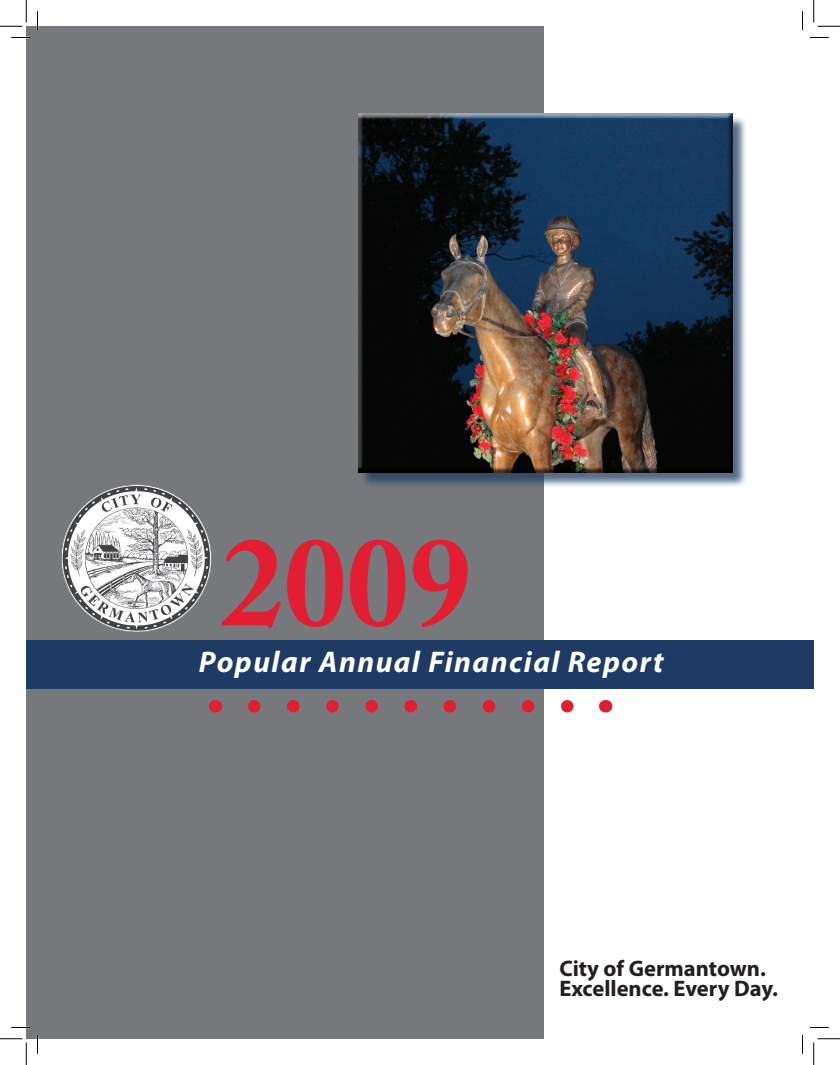
<style>
.page{position:relative;width:840px;height:1065px;background:#fff}
.page>*{position:absolute;margin:0;border:0;box-sizing:border-box;transform-origin:0 0}
.t1{font:700 125px "Adobe Caslon Pro";color:#e31d32}
.t2{font:italic 700 30px "Myriad Pro";letter-spacing:.05em;color:#fff}
.t3{font:700 22.5px/20px "Myriad Pro";color:#231f20}
</style>
<div class="page">
<div style="left:26px;top:26px;width:518px;height:1013px;background:#76787b"></div>
<div style="left:360px;top:116px;width:393px;height:378px;background:#1d3b63;opacity:.75"></div>
<div style="left:357px;top:113px;width:376px;height:360px;background:#231f20;opacity:.75"></div>
<img style="left:61px;top:484px;width:151px;height:147px">
<div style="left:26px;top:640px;width:788px;height:49px;background:#1d3b63"></div>
<svg style="left:254px;top:700px;width:320px;height:12px"></svg>
<svg style="left:215px;top:700px;width:1px;height:12px"></svg>
<svg style="left:605px;top:700px;width:1px;height:12px"></svg>
<svg style="left:11px;top:37px;width:19px;height:1px"></svg>
<svg style="left:810px;top:37px;width:19px;height:1px"></svg>
<svg style="left:11px;top:1027px;width:19px;height:1px"></svg>
<svg style="left:810px;top:1027px;width:19px;height:1px"></svg>
<svg style="left:37px;top:11px;width:1px;height:19px"></svg>
<svg style="left:37px;top:1035px;width:1px;height:19px"></svg>
<svg style="left:802px;top:11px;width:1px;height:19px"></svg>
<svg style="left:802px;top:1035px;width:1px;height:19px"></svg>
<svg style="left:0;top:0;width:27px;height:27px"></svg>
<svg style="left:0;top:1039px;width:27px;height:26px"></svg>
<svg style="left:814px;top:0;width:26px;height:27px"></svg>
<svg style="left:814px;top:1039px;width:26px;height:26px"></svg>
<h1 class="t1" style="left:221px;top:509px;width:251px">2009</h1>
<h2 class="t2" style="left:199px;top:643px;width:466px">Popular Annual Financial Report</h2>
<p class="t3" style="left:559px;top:958px;width:220px">City of Germantown.<br>Excellence. Every Day.</p>
</div>
